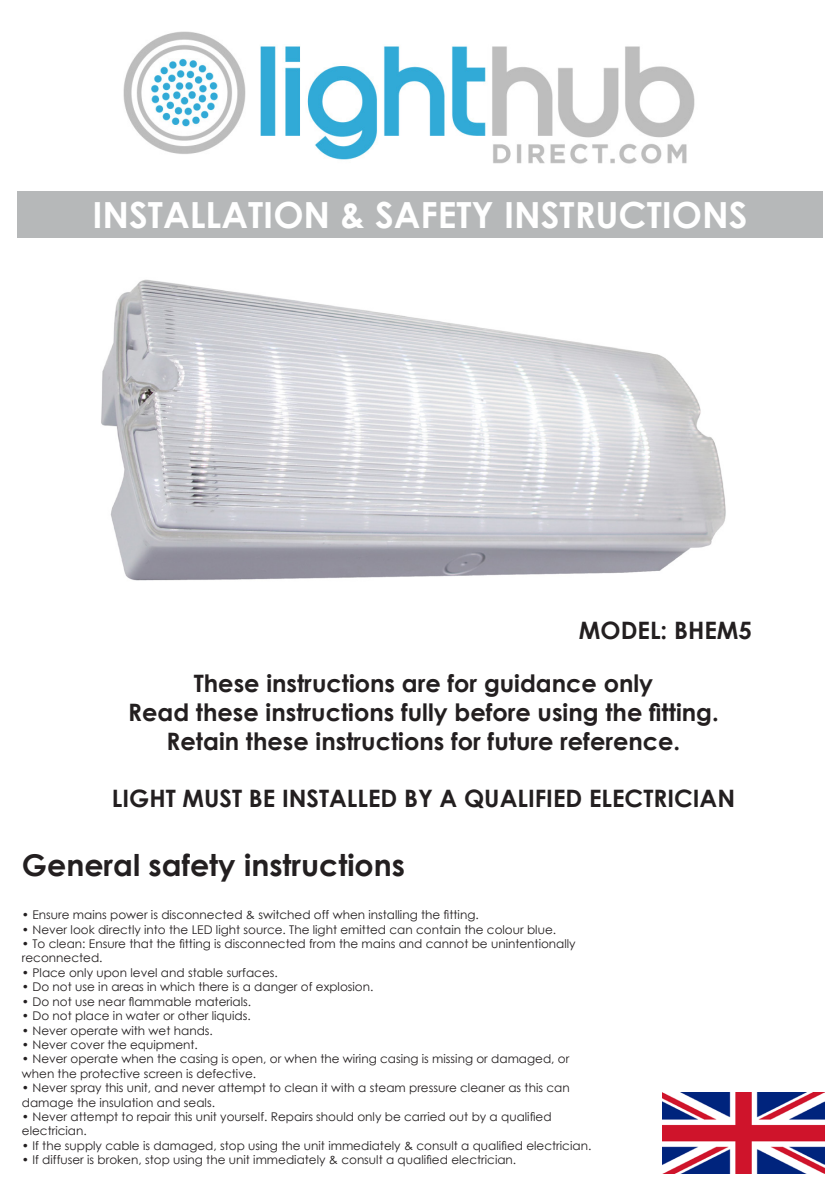
<style>
.page{position:relative;width:840px;height:1191px;background:#fff}
.page>*{position:absolute;margin:0;border:0;box-sizing:border-box;transform-origin:0 0}
.t1{font:700 36px "Century Gothic";color:#fff}
.t2{font:700 30px "Century Gothic";color:#231f20}
.t3{font:700 24px "Century Gothic";color:#231f20}
.t4{font:12px/14.4px "Century Gothic";color:#231f20}
</style>
<div class="page">
<div style="left:17px;top:191px;width:805px;height:47px;background:#b6b8b9"></div>
<img style="left:123px;top:31px;width:572px;height:133px">
<img style="left:662px;top:1092px;width:162px;height:81px">
<img style="left:101px;top:279px;width:625px;height:302px">
<h1 class="t1" style="left:92px;top:188px;width:656px">INSTALLATION &amp; SAFETY INSTRUCTIONS</h1>
<p class="t3" style="left:578px;top:612px;width:174px">MODEL: BHEM5</p>
<p class="t3" style="left:194px;top:665px;width:460px">These instructions are for guidance only</p>
<p class="t3" style="left:128px;top:694px;width:591px">Read these instructions fully before using the fitting.</p>
<p class="t3" style="left:166px;top:722px;width:515px">Retain these instructions for future reference.</p>
<p class="t3" style="left:112px;top:780px;width:624px">LIGHT MUST BE INSTALLED BY A QUALIFIED ELECTRICIAN</p>
<p class="t2" style="left:22px;top:842px;width:384px">General safety instructions</p>
<p class="t4" style="left:22px;top:907px;width:458px">• Ensure mains power is disconnected &amp; switched off when installing the fitting.</p>
<p class="t4" style="left:22px;top:922px;width:535px">• Never look directly into the LED light source. The light emitted can contain the colour blue.</p>
<p class="t4" style="left:22px;top:936px;width:555px">• To clean: Ensure that the fitting is disconnected from the mains and cannot be unintentionally reconnected.</p>
<p class="t4" style="left:22px;top:965px;width:257px">• Place only upon level and stable surfaces.</p>
<p class="t4" style="left:22px;top:979px;width:353px">• Do not use in areas in which there is a danger of explosion.</p>
<p class="t4" style="left:22px;top:994px;width:230px">• Do not use near flammable materials.</p>
<p class="t4" style="left:22px;top:1008px;width:230px">• Do not place in water or other liquids.</p>
<p class="t4" style="left:22px;top:1022px;width:192px">• Never operate with wet hands.</p>
<p class="t4" style="left:22px;top:1037px;width:177px">• Never cover the equipment.</p>
<p class="t4" style="left:22px;top:1051px;width:548px">• Never operate when the casing is open, or when the wiring casing is missing or damaged, or when the protective screen is defective.</p>
<p class="t4" style="left:22px;top:1080px;width:549px">• Never spray this unit, and never attempt to clean it with a steam pressure cleaner as this can damage the insulation and seals.</p>
<p class="t4" style="left:22px;top:1109px;width:531px">• Never attempt to repair this unit yourself. Repairs should only be carried out by a qualified electrician.</p>
<p class="t4" style="left:22px;top:1138px;width:570px">• If the supply cable is damaged, stop using the unit immediately &amp; consult a qualified electrician.</p>
<p class="t4" style="left:22px;top:1152px;width:495px">• If diffuser is broken, stop using the unit immediately &amp; consult a qualified electrician.</p>
</div>
